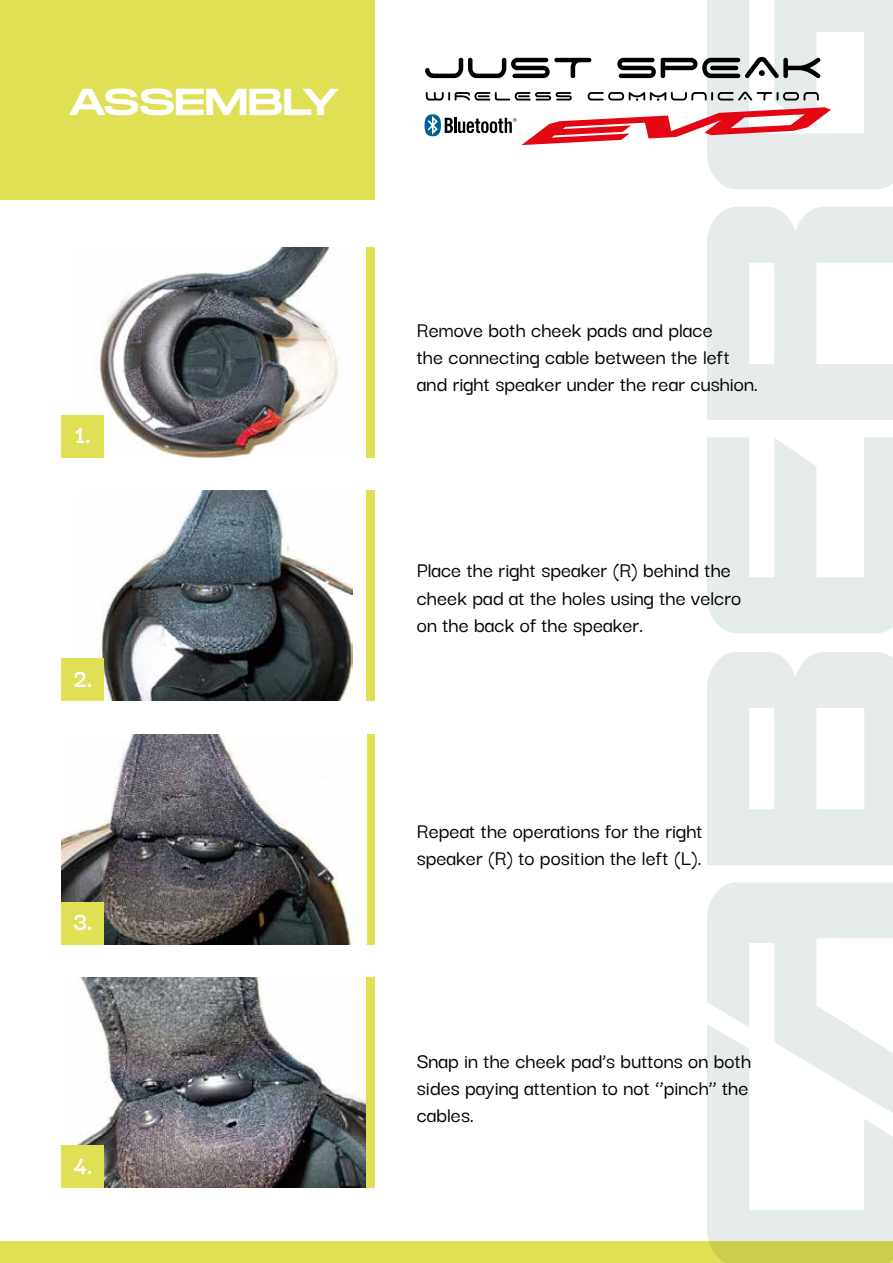
<style>
.page{position:relative;width:893px;height:1263px;background:#fff}
.page>*{position:absolute;margin:0;border:0;box-sizing:border-box;transform-origin:0 0}
.t1{font:37.5px "Monument Extended";letter-spacing:-.015em;color:#fff}
.t2{font:700 27px "Darker Grotesque";color:#fff}
.t3{font:500 22.5px/27px "Darker Grotesque";color:#000}
</style>
<div class="page">
<div style="left:0;top:0;width:375px;height:200px;background:#dfe054"></div>
<div style="left:0;top:1242px;width:893px;height:21px;background:#dfe054"></div>
<div style="left:366px;top:247px;width:9px;height:210px;background:#dfe054"></div>
<img style="left:99px;top:247px;width:239px;height:210px">
<div style="left:62px;top:415px;width:42px;height:42px;background:#dfe054"></div>
<div style="left:366px;top:491px;width:9px;height:210px;background:#dfe054"></div>
<img style="left:100px;top:491px;width:253px;height:210px">
<div style="left:62px;top:658px;width:42px;height:43px;background:#dfe054"></div>
<div style="left:366px;top:734px;width:9px;height:210px;background:#dfe054"></div>
<img style="left:62px;top:734px;width:294px;height:210px">
<div style="left:62px;top:902px;width:42px;height:42px;background:#dfe054"></div>
<img style="left:76px;top:978px;width:290px;height:210px">
<div style="left:62px;top:1145px;width:42px;height:43px;background:#dfe054"></div>
<svg style="left:707px;top:652px;width:186px;height:213px"></svg>
<svg style="left:707px;top:437px;width:186px;height:196px"></svg>
<svg style="left:707px;top:207px;width:186px;height:213px"></svg>
<svg style="left:707px;top:882px;width:186px;height:381px"></svg>
<svg style="left:424px;top:0;width:469px;height:189px"></svg>
<div style="left:366px;top:978px;width:9px;height:210px;background:#dfe054"></div>
<h1 class="t1" style="left:68px;top:74px;width:273px">ASSEMBLY</h1>
<p class="t2" style="left:75px;top:415px;width:17px">1.</p>
<p class="t2" style="left:73px;top:658px;width:21px">2.</p>
<p class="t2" style="left:73px;top:902px;width:21px">3.</p>
<p class="t2" style="left:73px;top:1145px;width:21px">4.</p>
<p class="t3" style="left:417px;top:315px;width:343px">Remove both cheek pads and place<br>the connecting cable between the left and right speaker under the rear cushion.</p>
<p class="t3" style="left:417px;top:555px;width:326px">Place the right speaker (R) behind the cheek pad at the holes using the velcro on the back of the speaker.</p>
<p class="t3" style="left:417px;top:816px;width:288px">Repeat the operations for the right speaker (R) to position the left (L).</p>
<p class="t3" style="left:417px;top:1046px;width:336px;text-align:justify">Snap in the cheek pad’s buttons on both sides paying attention to not ‘’pinch’’ the cables.</p>
</div>
